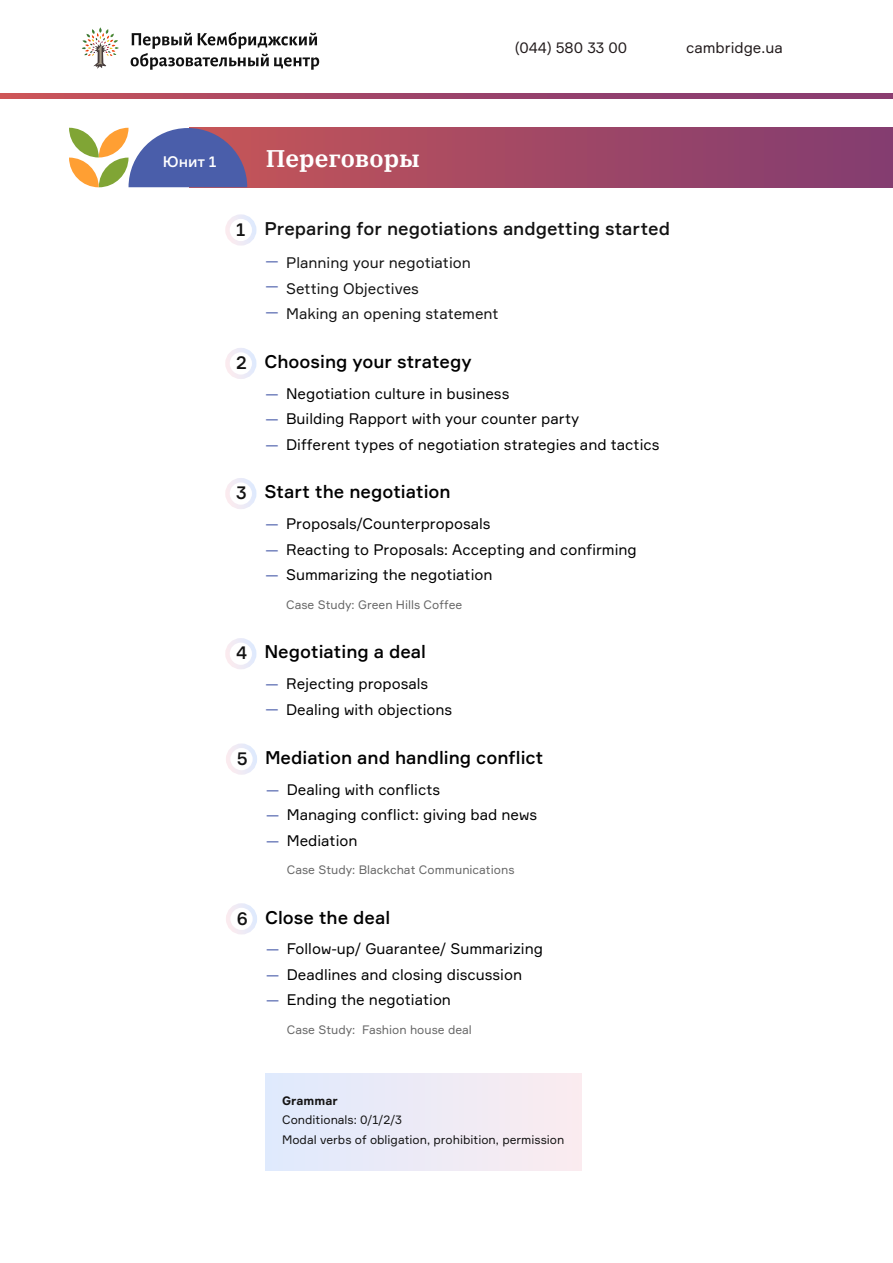
<style>
.page{position:relative;width:893px;height:1263px;background:#fff}
.page>*{position:absolute;margin:0;border:0;box-sizing:border-box;transform-origin:0 0}
.t1{font:600 24px "IBM Plex Serif";color:#fff}
.t2{font:500 18px "Formular";color:#000}
.t3{font:500 18px "Formular";color:#131313}
.t4{font:15px/25.5px "Formular";color:#000}
.t5{font:15px/25.5px "Formular";color:#131313}
.t6{font:15px "Formular";color:#221b1c}
.t7{font:15px/25.5px "Formular";color:#4a5eaa;text-align:justify}
.t8{font:500 15px "Formular";color:#fff}
.t9{font:12px "Formular";color:#666}
.t10{font:12px/19.5px "Formular";color:#131313}
.t11{font:700 12px "Formular";color:#131313}
</style>
<div class="page">
<div style="left:265px;top:1073px;width:317px;height:98px;background:linear-gradient(to right,#dfeafd,#fbebef)"></div>
<div style="left:190px;top:128px;width:703px;height:59px;background:linear-gradient(to right,#c45558,#813c71)"></div>
<svg style="left:0;top:94px;width:893px;height:4px"></svg>
<svg style="left:69px;top:128px;width:178px;height:59px"></svg>
<div style="left:225px;top:214px;width:31px;height:32px;border:4px solid #fff;border-radius:50%"></div>
<div style="left:225px;top:348px;width:31px;height:31px;border:4px solid #fff;border-radius:50%"></div>
<div style="left:225px;top:478px;width:31px;height:31px;border:4px solid #fff;border-radius:50%"></div>
<div style="left:225px;top:638px;width:31px;height:31px;border:4px solid #fff;border-radius:50%"></div>
<div style="left:226px;top:743px;width:31px;height:32px;border:4px solid #fff;border-radius:50%"></div>
<div style="left:226px;top:903px;width:31px;height:31px;border:4px solid #fff;border-radius:50%"></div>
<svg style="left:82px;top:27px;width:37px;height:42px"></svg>
<svg style="left:131px;top:32px;width:188px;height:38px"></svg>
<p class="t8" style="left:163px;top:152px;width:55px">Юнит 1</p>
<h1 class="t1" style="left:266px;top:139px;width:156px">Переговоры</h1>
<p class="t6" style="left:515px;top:39px;width:114px">(044) 580 33 00</p>
<p class="t6" style="left:686px;top:39px;width:98px">cambridge.ua</p>
<p class="t3" style="left:236px;top:218px;width:11px">1</p>
<p class="t3" style="left:264px;top:218px;width:407px">Preparing for negotiations andgetting started</p>
<p class="t7" style="left:265px;top:248px;width:15px">— — —</p>
<p class="t5" style="left:286px;top:250px;width:214px">Planning your negotiation<br>Setting Objectives<br>Making an opening statement</p>
<p class="t3" style="left:236px;top:352px;width:12px">2</p>
<p class="t2" style="left:264px;top:351px;width:209px">Choosing your strategy</p>
<p class="t7" style="left:265px;top:380px;width:15px">— — —</p>
<p class="t4" style="left:286px;top:380px;width:375px">Negotiation culture in business<br>Building Rapport with your counter party<br>Different types of negotiation strategies and tactics</p>
<p class="t3" style="left:236px;top:482px;width:12px">3</p>
<p class="t2" style="left:264px;top:481px;width:188px">Start the negotiation</p>
<p class="t7" style="left:265px;top:511px;width:15px">— — —</p>
<p class="t4" style="left:286px;top:511px;width:352px">Proposals/Counterproposals<br>Reacting to Proposals: Accepting and confirming<br>Summarizing the negotiation</p>
<p class="t9" style="left:286px;top:597px;width:178px">Case Study: Green Hills Coffee</p>
<p class="t3" style="left:236px;top:642px;width:13px">4</p>
<p class="t2" style="left:264px;top:641px;width:163px">Negotiating a deal</p>
<p class="t7" style="left:265px;top:670px;width:15px">— —</p>
<p class="t4" style="left:286px;top:671px;width:168px">Rejecting proposals<br>Dealing with objections</p>
<p class="t3" style="left:237px;top:747px;width:12px">5</p>
<p class="t2" style="left:265px;top:746px;width:280px">Mediation and handling conflict</p>
<p class="t7" style="left:266px;top:776px;width:15px">— — —</p>
<p class="t4" style="left:287px;top:776px;width:252px">Dealing with conflicts<br>Managing conflict: giving bad news<br>Mediation</p>
<p class="t9" style="left:287px;top:863px;width:229px">Case Study: Blackchat Communications</p>
<p class="t3" style="left:237px;top:907px;width:12px">6</p>
<p class="t2" style="left:265px;top:906px;width:127px">Close the deal</p>
<p class="t7" style="left:266px;top:936px;width:15px">— — —</p>
<p class="t4" style="left:287px;top:936px;width:258px">Follow-up/ Guarantee/ Summarizing<br>Deadlines and closing discussion<br>Ending the negotiation</p>
<p class="t9" style="left:287px;top:1022px;width:187px">Case Study: Fashion house deal</p>
<p class="t11" style="left:282px;top:1093px;width:57px">Grammar</p>
<p class="t10" style="left:282px;top:1110px;width:284px">Conditionals: 0/1/2/3<br>Modal verbs of obligation, prohibition, permission</p>
</div>
